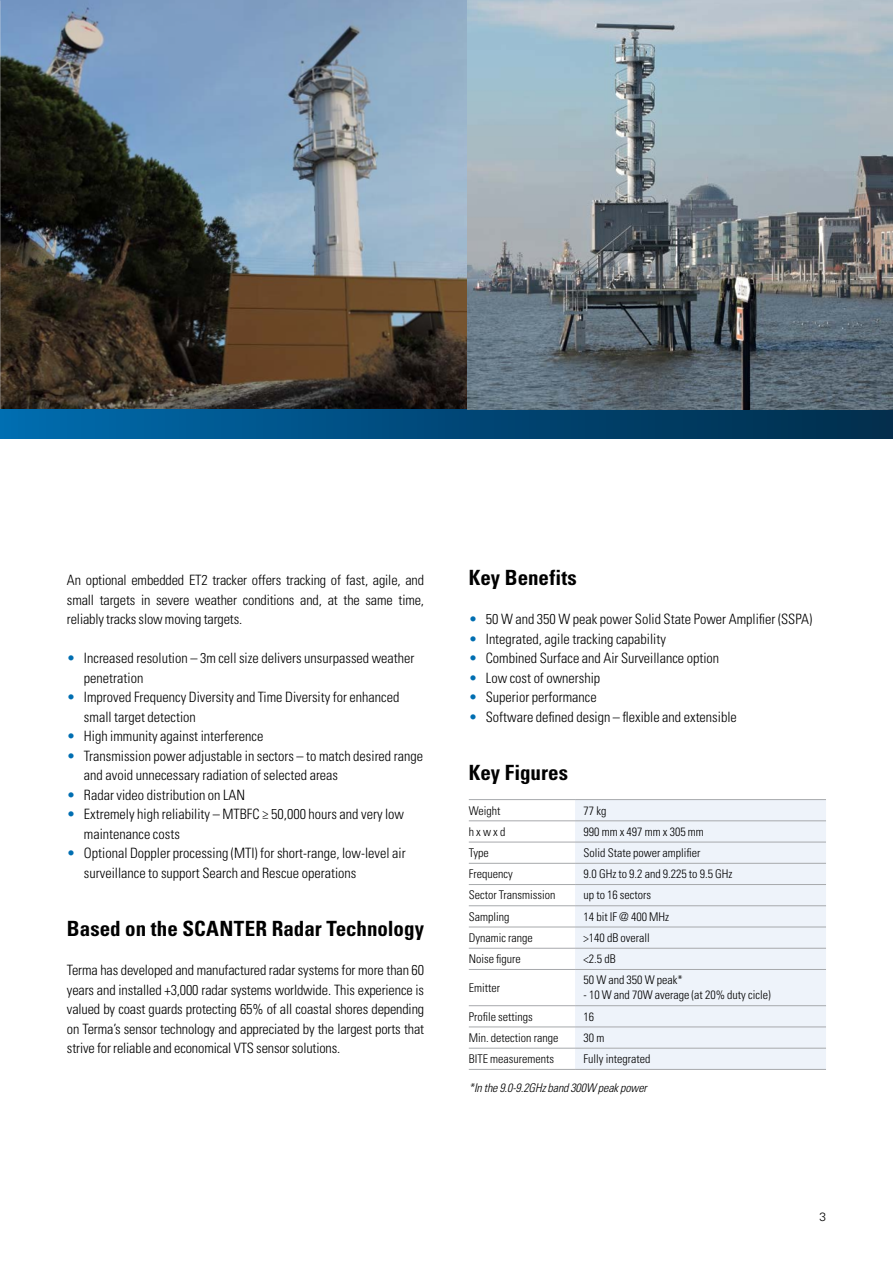
<style>
.page{position:relative;width:893px;height:1263px;background:#fff}
.page>*{position:absolute;margin:0;border:0;box-sizing:border-box;transform-origin:0 0}
.t1{font:700 condensed 21px "Univers LT Std";color:#000}
.t2{font:300 condensed 14.25px/19.5px "Univers LT Std";color:#000}
.t3{font:300 condensed 12px "Univers LT Std";color:#000}
.t4{font:italic 300 condensed 12px "Univers LT Std";letter-spacing:-.01em;color:#000}
.t5{font:300 12px "Univers LT Std";color:#000}
.s1{color:#006eb1}
</style>
<div class="page">
<img style="left:1px;top:0;width:467px;height:410px">
<img style="left:0;top:0;width:1px;height:417px">
<div style="left:0;top:410px;width:893px;height:28px;background:linear-gradient(to right,#006bad,#012b49)"></div>
<img style="left:468px;top:0;width:425px;height:410px">
<div style="left:575px;top:800px;width:251px;height:269px;background:#eef3fa"></div>
<hr style="left:469px;top:799px;width:106px;height:1px;background:#a7a9ac">
<hr style="left:575px;top:799px;width:251px;height:1px;background:#a7a9ac">
<hr style="left:469px;top:820px;width:106px;height:1px;background:#a7a9ac">
<hr style="left:575px;top:820px;width:251px;height:1px;background:#a7a9ac">
<hr style="left:469px;top:842px;width:106px;height:1px;background:#a7a9ac">
<hr style="left:575px;top:842px;width:251px;height:1px;background:#a7a9ac">
<hr style="left:469px;top:863px;width:106px;height:1px;background:#a7a9ac">
<hr style="left:575px;top:863px;width:251px;height:1px;background:#a7a9ac">
<hr style="left:469px;top:884px;width:106px;height:1px;background:#a7a9ac">
<hr style="left:575px;top:884px;width:251px;height:1px;background:#a7a9ac">
<hr style="left:469px;top:905px;width:106px;height:1px;background:#a7a9ac">
<hr style="left:575px;top:905px;width:251px;height:1px;background:#a7a9ac">
<hr style="left:469px;top:927px;width:106px;height:1px;background:#a7a9ac">
<hr style="left:575px;top:927px;width:251px;height:1px;background:#a7a9ac">
<hr style="left:469px;top:948px;width:106px;height:1px;background:#a7a9ac">
<hr style="left:575px;top:948px;width:251px;height:1px;background:#a7a9ac">
<hr style="left:469px;top:969px;width:106px;height:1px;background:#a7a9ac">
<hr style="left:575px;top:969px;width:251px;height:1px;background:#a7a9ac">
<hr style="left:469px;top:1005px;width:106px;height:1px;background:#a7a9ac">
<hr style="left:575px;top:1005px;width:251px;height:1px;background:#a7a9ac">
<hr style="left:469px;top:1026px;width:106px;height:1px;background:#a7a9ac">
<hr style="left:575px;top:1026px;width:251px;height:1px;background:#a7a9ac">
<hr style="left:469px;top:1048px;width:106px;height:1px;background:#a7a9ac">
<hr style="left:575px;top:1048px;width:251px;height:1px;background:#a7a9ac">
<hr style="left:469px;top:1069px;width:106px;height:1px;background:#a7a9ac">
<hr style="left:575px;top:1069px;width:251px;height:1px;background:#a7a9ac">
<p class="t2" style="left:67px;top:570px;width:359px;text-align:justify">An optional embedded ET2 tracker offers tracking of fast, agile, and small targets in severe weather conditions and, at the same time, reliably tracks slow moving targets.</p>
<p class="t2" style="left:84px;top:648px;width:332px;text-indent:-17px"><span class="s1">•</span> Increased resolution – 3m cell size delivers unsurpassed weather penetration</p>
<p class="t2" style="left:84px;top:687px;width:317px;text-indent:-17px"><span class="s1">•</span> Improved Frequency Diversity and Time Diversity for enhanced small target detection</p>
<p class="t2" style="left:67px;top:726px;width:198px"><span class="s1">•</span> High immunity against interference</p>
<p class="t2" style="left:84px;top:746px;width:341px;text-indent:-17px"><span class="s1">•</span> Transmission power adjustable in sectors – to match desired range and avoid unnecessary radiation of selected areas</p>
<p class="t2" style="left:67px;top:785px;width:180px"><span class="s1">•</span> Radar video distribution on LAN</p>
<p class="t2" style="left:84px;top:804px;width:322px;text-indent:-17px"><span class="s1">•</span> Extremely high reliability – MTBFC ≥ 50,000 hours and very low maintenance costs</p>
<p class="t2" style="left:84px;top:843px;width:323px;text-indent:-17px"><span class="s1">•</span> Optional Doppler processing (MTI) for short-range, low-level air surveillance to support Search and Rescue operations</p>
<h1 class="t1" style="left:67px;top:916px;width:359px">Based on the SCANTER Radar Technology</h1>
<p class="t2" style="left:67px;top:960px;width:359px;text-align:justify">Terma has developed and manufactured radar systems for more than 60 years and installed +3,000 radar systems worldwide. This experience is valued by coast guards protecting 65% of all coastal shores depending on Terma’s sensor technology and appreciated by the largest ports that strive for reliable and economical VTS sensor solutions.</p>
<h1 class="t1" style="left:469px;top:565px;width:110px">Key Benefits</h1>
<p class="t2" style="left:469px;top:609px;width:345px"><span class="s1">•</span> 50 W and 350 W peak power Solid State Power Amplifier (SSPA)</p>
<p class="t2" style="left:469px;top:629px;width:199px"><span class="s1">•</span> Integrated, agile tracking capability</p>
<p class="t2" style="left:469px;top:648px;width:252px"><span class="s1">•</span> Combined Surface and Air Surveillance option</p>
<p class="t2" style="left:469px;top:668px;width:133px"><span class="s1">•</span> Low cost of ownership</p>
<p class="t2" style="left:469px;top:687px;width:129px"><span class="s1">•</span> Superior performance</p>
<p class="t2" style="left:469px;top:707px;width:269px"><span class="s1">•</span> Software defined design – flexible and extensible</p>
<h1 class="t1" style="left:469px;top:760px;width:101px">Key Figures</h1>
<p class="t3" style="left:469px;top:803px;width:33px">Weight</p>
<p class="t3" style="left:584px;top:803px;width:24px">77 kg</p>
<p class="t3" style="left:469px;top:824px;width:38px">h x w x d</p>
<p class="t3" style="left:584px;top:824px;width:122px">990 mm x 497 mm x 305 mm</p>
<p class="t3" style="left:469px;top:845px;width:21px">Type</p>
<p class="t3" style="left:584px;top:845px;width:119px">Solid State power amplifier</p>
<p class="t3" style="left:469px;top:867px;width:45px">Frequency</p>
<p class="t3" style="left:584px;top:867px;width:150px">9.0 GHz to 9.2 and 9.225 to 9.5 GHz</p>
<p class="t3" style="left:469px;top:888px;width:88px">Sector Transmission</p>
<p class="t3" style="left:584px;top:888px;width:69px">up to 16 sectors</p>
<p class="t3" style="left:469px;top:909px;width:42px">Sampling</p>
<p class="t3" style="left:584px;top:909px;width:87px">14 bit IF @ 400 MHz</p>
<p class="t3" style="left:469px;top:930px;width:66px">Dynamic range</p>
<p class="t3" style="left:584px;top:930px;width:68px">&gt;140 dB overall</p>
<p class="t3" style="left:469px;top:952px;width:54px">Noise figure</p>
<p class="t3" style="left:584px;top:952px;width:34px">&lt;2.5 dB</p>
<p class="t3" style="left:469px;top:980px;width:33px">Emitter</p>
<p class="t3" style="left:584px;top:973px;width:101px">50 W and 350 W peak*</p>
<p class="t3" style="left:584px;top:988px;width:189px">- 10 W and 70W average (at 20% duty cicle)</p>
<p class="t3" style="left:469px;top:1009px;width:66px">Profile settings</p>
<p class="t3" style="left:584px;top:1009px;width:12px">16</p>
<p class="t3" style="left:469px;top:1030px;width:91px">Min. detection range</p>
<p class="t3" style="left:584px;top:1030px;width:22px">30 m</p>
<p class="t3" style="left:469px;top:1052px;width:87px">BITE measurements</p>
<p class="t3" style="left:584px;top:1052px;width:68px">Fully integrated</p>
<p class="t4" style="left:469px;top:1081px;width:180px">*In the 9.0-9.2GHz band 300W peak power</p>
<p class="t5" style="left:819px;top:1209px;width:8px">3</p>
</div>
